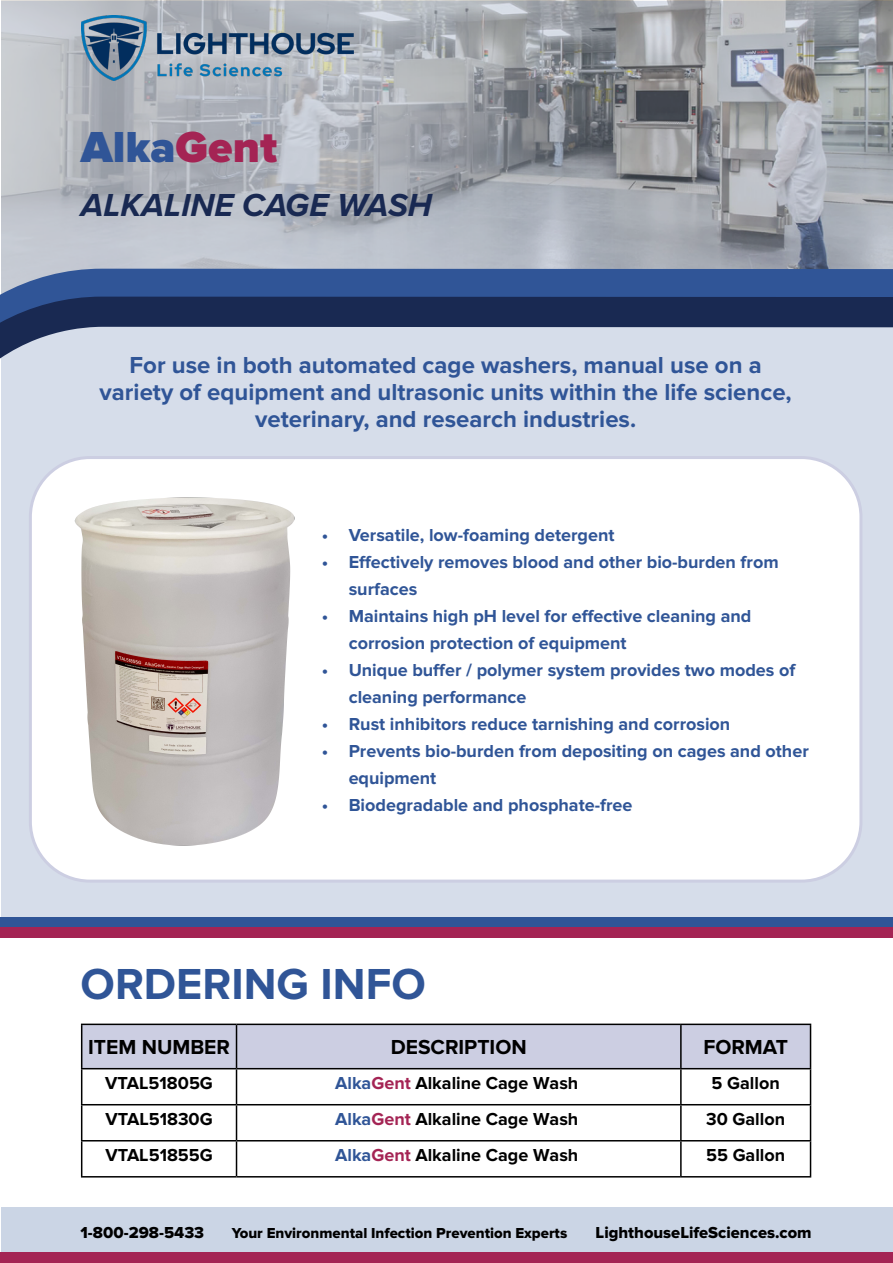
<style>
.page{position:relative;width:893px;height:1263px;background:#fff}
.page>*{position:absolute;margin:0;border:0;box-sizing:border-box;transform-origin:0 0}
.t1{font:700 45px "Proxima Nova";color:#305597}
.t2{font:900 45px "Proxima Nova";color:#305597}
.t3{font:italic 700 33px "Proxima Nova";color:#192952}
.t4{font:700 24px/27px "Proxima Nova";color:#305597;text-align:center}
.t5{font:700 21px "Proxima Nova";color:#000}
.t6{font:700 18px/27px "Proxima Nova";color:#305597}
.t7{font:700 18px "Proxima Nova";color:#000}
.t8{font:16.5px "Proxima Nova Extrabld";color:#000}
.t9{font:15px "Proxima Nova Extrabld";color:#000}
.s1{color:#a42454}
.s2{color:#305597}
</style>
<div class="page">
<div style="left:2px;top:1207px;width:891px;height:56px;background:#cbd5e5"></div>
<div style="left:1px;top:321px;width:892px;height:596px;background:#d6ddea"></div>
<div style="left:1px;top:1252px;width:892px;height:11px;background:#a42454"></div>
<svg style="left:1px;top:1px;width:891px;height:268px;background:#a7abb2"></svg>
<div style="left:30px;top:458px;width:831px;height:423px;background:#fff;border-radius:60px"></div>
<div style="left:29px;top:456px;width:833px;height:426px;border:3px solid #cccee2;border-radius:60px"></div>
<div style="left:0;top:917px;width:892px;height:11px;background:#305597"></div>
<div style="left:0;top:928px;width:892px;height:10px;background:#a42454"></div>
<div style="left:0;top:269px;width:893px;height:28px;background:#305597"></div>
<svg style="left:0;top:297px;width:893px;height:61px"></svg>
<img style="left:81px;top:15px;width:273px;height:66px">
<div style="left:82px;top:1025px;width:728px;height:43px;background:#cccee2"></div>
<hr style="left:81px;top:1023px;width:156px;height:2px;background:#000">
<hr style="left:81px;top:1025px;width:1px;height:43px;background:#000">
<hr style="left:237px;top:1023px;width:444px;height:2px;background:#000">
<hr style="left:236px;top:1025px;width:1px;height:43px;background:#000">
<hr style="left:681px;top:1023px;width:130px;height:2px;background:#000">
<hr style="left:680px;top:1025px;width:2px;height:43px;background:#000">
<hr style="left:810px;top:1025px;width:1px;height:43px;background:#000">
<hr style="left:81px;top:1068px;width:156px;height:1px;background:#000">
<hr style="left:81px;top:1069px;width:1px;height:35px;background:#000">
<hr style="left:237px;top:1068px;width:444px;height:1px;background:#000">
<hr style="left:236px;top:1069px;width:1px;height:35px;background:#000">
<hr style="left:681px;top:1068px;width:130px;height:1px;background:#000">
<hr style="left:680px;top:1069px;width:2px;height:35px;background:#000">
<hr style="left:810px;top:1069px;width:1px;height:35px;background:#000">
<hr style="left:81px;top:1104px;width:156px;height:1px;background:#000">
<hr style="left:81px;top:1105px;width:1px;height:35px;background:#000">
<hr style="left:237px;top:1104px;width:444px;height:1px;background:#000">
<hr style="left:236px;top:1105px;width:1px;height:35px;background:#000">
<hr style="left:681px;top:1104px;width:130px;height:1px;background:#000">
<hr style="left:680px;top:1105px;width:2px;height:35px;background:#000">
<hr style="left:810px;top:1105px;width:1px;height:35px;background:#000">
<hr style="left:81px;top:1140px;width:156px;height:1px;background:#000">
<hr style="left:81px;top:1141px;width:1px;height:35px;background:#000">
<hr style="left:237px;top:1140px;width:444px;height:1px;background:#000">
<hr style="left:236px;top:1141px;width:1px;height:35px;background:#000">
<hr style="left:681px;top:1140px;width:130px;height:1px;background:#000">
<hr style="left:680px;top:1141px;width:2px;height:35px;background:#000">
<hr style="left:810px;top:1141px;width:1px;height:35px;background:#000">
<hr style="left:81px;top:1176px;width:156px;height:1px;background:#000">
<hr style="left:237px;top:1176px;width:444px;height:1px;background:#000">
<hr style="left:681px;top:1176px;width:130px;height:1px;background:#000">
<img style="left:74px;top:498px;width:221px;height:347px">
<h1 class="t2" style="left:81px;top:121px;width:198px">Alka<span class="s1">Gent</span></h1>
<h2 class="t3" style="left:81px;top:181px;width:353px">ALKALINE CAGE WASH</h2>
<h3 class="t4" style="left:100px;top:352px;width:694px">For use in both automated cage washers, manual use on a variety of equipment and ultrasonic units within the life science, veterinary, and research industries.</h3>
<p class="t6" style="left:322px;top:522px;width:294px">• Versatile, low-foaming detergent</p>
<p class="t6" style="left:349px;top:549px;width:431px;text-indent:-27px">• Effectively removes blood and other bio-burden from surfaces</p>
<p class="t6" style="left:349px;top:603px;width:404px;text-indent:-27px">• Maintains high pH level for effective cleaning and corrosion protection of equipment</p>
<p class="t6" style="left:349px;top:657px;width:448px;text-indent:-27px">• Unique buffer / polymer system provides two modes of cleaning performance</p>
<p class="t6" style="left:322px;top:711px;width:410px">• Rust inhibitors reduce tarnishing and corrosion</p>
<p class="t6" style="left:349px;top:738px;width:462px;text-indent:-27px">• Prevents bio-burden from depositing on cages and other equipment</p>
<p class="t6" style="left:322px;top:792px;width:312px">• Biodegradable and phosphate-free</p>
<h1 class="t1" style="left:81px;top:958px;width:347px">ORDERING INFO</h1>
<p class="t5" style="left:88px;top:1035px;width:143px">ITEM NUMBER</p>
<p class="t5" style="left:391px;top:1035px;width:138px">DESCRIPTION</p>
<p class="t5" style="left:703px;top:1035px;width:86px">FORMAT</p>
<p class="t7" style="left:105px;top:1072px;width:109px">VTAL51805G</p>
<p class="t7" style="left:335px;top:1072px;width:245px"><span class="s2">Alka</span><span class="s1">Gent</span> Alkaline Cage Wash</p>
<p class="t7" style="left:712px;top:1072px;width:70px">5 Gallon</p>
<p class="t7" style="left:105px;top:1108px;width:109px">VTAL51830G</p>
<p class="t7" style="left:335px;top:1108px;width:245px"><span class="s2">Alka</span><span class="s1">Gent</span> Alkaline Cage Wash</p>
<p class="t7" style="left:706px;top:1108px;width:80px">30 Gallon</p>
<p class="t7" style="left:105px;top:1144px;width:109px">VTAL51855G</p>
<p class="t7" style="left:335px;top:1144px;width:245px"><span class="s2">Alka</span><span class="s1">Gent</span> Alkaline Cage Wash</p>
<p class="t7" style="left:706px;top:1144px;width:81px">55 Gallon</p>
<p class="t8" style="left:81px;top:1223px;width:125px">1-800-298-5433</p>
<p class="t9" style="left:232px;top:1224px;width:337px">Your Environmental Infection Prevention Experts</p>
<p class="t8" style="left:596px;top:1223px;width:217px">LighthouseLifeSciences.com</p>
</div>
